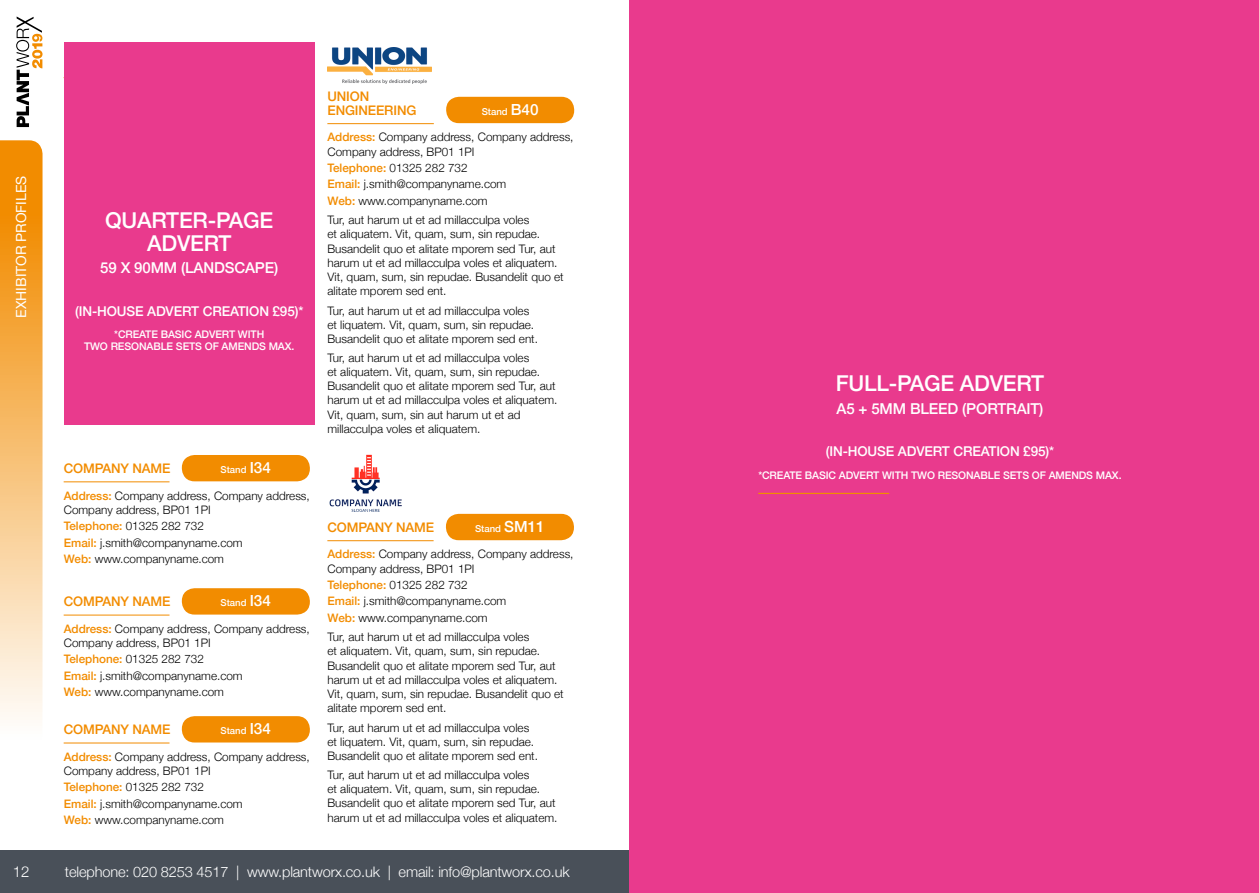
<style>
.page{position:relative;width:1259px;height:893px;background:#fff}
.page>*{position:absolute;margin:0;border:0;box-sizing:border-box;transform-origin:0 0}
.t1{font:500 21.9px/22.4px "Helvetica Neue";letter-spacing:-.01em;color:#fff;text-align:center}
.t2{font:500 15px "Helvetica Neue";letter-spacing:-.01em;color:#fff}
.t3{font:300 15px "Helvetica Neue";color:#fff}
.t4{font:300 14.55px "Helvetica Neue";letter-spacing:-.01em;color:#fff}
.t5{font:13.95px "Helvetica Neue";color:#fff}
.t6{font:500 13.5px "Helvetica Neue";letter-spacing:-.01em;color:#fff}
.t7{font:500 13.2px "Helvetica Neue";letter-spacing:-.01em;color:#f28c00}
.t8{font:300 11.7px/14.2px "Helvetica Neue";color:#000}
.t9{font:300 11.7px "Helvetica Neue";color:#fff}
.t10{font:500 10.5px/12px "Helvetica Neue";letter-spacing:-.01em;color:#fff;text-align:center}
.t11{font:500 9.6px "Helvetica Neue";color:#fff}
.s1{font-size:15.3px}
.s2{font-weight:500;color:#f28c00}
</style>
<div class="page">
<svg style="left:16px;top:16px;width:27px;height:111px"></svg>
<div style="left:0;top:850px;width:1259px;height:43px;background:#495059"></div>
<svg style="left:0;top:140px;width:43px;height:580px;background:#f7bc6d"></svg>
<hr style="left:64px;top:481px;width:105px;height:1px;background:#f28c00">
<hr style="left:64px;top:615px;width:105px;height:1px;background:#f28c00">
<hr style="left:64px;top:743px;width:105px;height:1px;background:#f28c00">
<div style="left:182px;top:455px;width:128px;height:26px;background:#f28c00;border-radius:13px"></div>
<div style="left:182px;top:588px;width:128px;height:27px;background:#f28c00;border-radius:13px"></div>
<div style="left:182px;top:716px;width:128px;height:26px;background:#f28c00;border-radius:13px"></div>
<hr style="left:327px;top:123px;width:107px;height:1px;background:#f28c00">
<hr style="left:327px;top:540px;width:106px;height:1px;background:#f28c00">
<img style="left:327px;top:48px;width:104px;height:35px">
<div style="left:446px;top:97px;width:128px;height:26px;background:#f28c00;border-radius:13px"></div>
<img style="left:329px;top:454px;width:73px;height:58px">
<div style="left:446px;top:514px;width:128px;height:26px;background:#f28c00;border-radius:13px"></div>
<div style="left:64px;top:43px;width:251px;height:382px;background:#e93a8d"></div>
<div style="left:629px;top:0;width:630px;height:893px;background:#e93a8d"></div>
<hr style="left:758px;top:493px;width:131px;height:1px;background:#f28c00">
<p class="t5" style="left:11px;top:318px;width:144px;rotate:-90deg">EXHIBITOR PROFILES</p>
<p class="t1" style="left:105px;top:208px;width:170px">QUARTER-PAGE<br>ADVERT</p>
<p class="t2" style="left:100px;top:256px;width:179px">59 X 90MM (LANDSCAPE)</p>
<p class="t6" style="left:75px;top:300px;width:230px">(IN-HOUSE ADVERT CREATION £95)*</p>
<p class="t10" style="left:84px;top:328px;width:212px">*CREATE BASIC ADVERT WITH<br>TWO RESONABLE SETS OF AMENDS MAX.</p>
<p class="t9" style="left:64px;top:207px;width:231px">harum ut et ad millacculpa voles et aliquatem.</p>
<p class="t9" style="left:64px;top:255px;width:203px">Tur, aut harum ut et ad millacculpa voles</p>
<p class="t9" style="left:64px;top:302px;width:203px">Tur, aut harum ut et ad millacculpa voles</p>
<p class="t9" style="left:64px;top:331px;width:210px">Busandelit quo et alitate mporem sed Tur,</p>
<p class="t7" style="left:64px;top:458px;width:108px">COMPANY NAME</p>
<p class="t11" style="left:220px;top:462px;width:52px">Stand <span class="s1">I34</span></p>
<p class="t8" style="left:64px;top:487px;width:247px"><span class="s2">Address:</span> Company address, Company address,<br>Company address, BP01 1PI</p>
<p class="t8" style="left:64px;top:518px;width:142px"><span class="s2">Telephone:</span> 01325 282 732</p>
<p class="t8" style="left:64px;top:534px;width:180px"><span class="s2">Email:</span> j.smith@companyname.com</p>
<p class="t8" style="left:64px;top:551px;width:162px"><span class="s2">Web:</span> www.companyname.com</p>
<p class="t7" style="left:64px;top:591px;width:108px">COMPANY NAME</p>
<p class="t11" style="left:220px;top:595px;width:52px">Stand <span class="s1">I34</span></p>
<p class="t8" style="left:64px;top:621px;width:247px"><span class="s2">Address:</span> Company address, Company address,<br>Company address, BP01 1PI</p>
<p class="t8" style="left:64px;top:651px;width:142px"><span class="s2">Telephone:</span> 01325 282 732</p>
<p class="t8" style="left:64px;top:668px;width:180px"><span class="s2">Email:</span> j.smith@companyname.com</p>
<p class="t8" style="left:64px;top:684px;width:162px"><span class="s2">Web:</span> www.companyname.com</p>
<p class="t7" style="left:64px;top:719px;width:108px">COMPANY NAME</p>
<p class="t11" style="left:220px;top:723px;width:52px">Stand <span class="s1">I34</span></p>
<p class="t8" style="left:64px;top:749px;width:247px"><span class="s2">Address:</span> Company address, Company address,<br>Company address, BP01 1PI</p>
<p class="t8" style="left:64px;top:779px;width:142px"><span class="s2">Telephone:</span> 01325 282 732</p>
<p class="t8" style="left:64px;top:796px;width:180px"><span class="s2">Email:</span> j.smith@companyname.com</p>
<p class="t8" style="left:64px;top:812px;width:162px"><span class="s2">Web:</span> www.companyname.com</p>
<p class="t7" style="left:327px;top:86px;width:43px">UNION</p>
<p class="t7" style="left:327px;top:99px;width:90px">ENGINEERING</p>
<p class="t11" style="left:482px;top:104px;width:58px">Stand <span class="s1">B40</span></p>
<p class="t8" style="left:327px;top:129px;width:247px"><span class="s2">Address:</span> Company address, Company address,<br>Company address, BP01 1PI</p>
<p class="t8" style="left:327px;top:160px;width:142px"><span class="s2">Telephone:</span> 01325 282 732</p>
<p class="t8" style="left:327px;top:176px;width:180px"><span class="s2">Email:</span> j.smith@companyname.com</p>
<p class="t8" style="left:327px;top:193px;width:162px"><span class="s2">Web:</span> www.companyname.com</p>
<p class="t8" style="left:327px;top:212px;width:238px">Tur, aut harum ut et ad millacculpa voles<br>et aliquatem. Vit, quam, sum, sin repudae.<br>Busandelit quo et alitate mporem sed Tur, aut harum ut et ad millacculpa voles et aliquatem.<br>Vit, quam, sum, sin repudae. Busandelit quo et alitate mporem sed ent.</p>
<p class="t8" style="left:327px;top:303px;width:212px">Tur, aut harum ut et ad millacculpa voles et liquatem. Vit, quam, sum, sin repudae.<br>Busandelit quo et alitate mporem sed ent.</p>
<p class="t8" style="left:327px;top:350px;width:231px">Tur, aut harum ut et ad millacculpa voles<br>et aliquatem. Vit, quam, sum, sin repudae.<br>Busandelit quo et alitate mporem sed Tur, aut harum ut et ad millacculpa voles et aliquatem.<br>Vit, quam, sum, sin aut harum ut et ad millacculpa voles et aliquatem.</p>
<p class="t7" style="left:327px;top:516px;width:108px">COMPANY NAME</p>
<p class="t11" style="left:475px;top:521px;width:71px">Stand <span class="s1">SM11</span></p>
<p class="t8" style="left:327px;top:546px;width:247px"><span class="s2">Address:</span> Company address, Company address,<br>Company address, BP01 1PI</p>
<p class="t8" style="left:327px;top:577px;width:142px"><span class="s2">Telephone:</span> 01325 282 732</p>
<p class="t8" style="left:327px;top:593px;width:180px"><span class="s2">Email:</span> j.smith@companyname.com</p>
<p class="t8" style="left:327px;top:610px;width:162px"><span class="s2">Web:</span> www.companyname.com</p>
<p class="t8" style="left:327px;top:629px;width:238px">Tur, aut harum ut et ad millacculpa voles<br>et aliquatem. Vit, quam, sum, sin repudae.<br>Busandelit quo et alitate mporem sed Tur, aut harum ut et ad millacculpa voles et aliquatem.<br>Vit, quam, sum, sin repudae. Busandelit quo et alitate mporem sed ent.</p>
<p class="t8" style="left:327px;top:720px;width:212px">Tur, aut harum ut et ad millacculpa voles et liquatem. Vit, quam, sum, sin repudae.<br>Busandelit quo et alitate mporem sed ent.</p>
<p class="t8" style="left:327px;top:767px;width:231px">Tur, aut harum ut et ad millacculpa voles<br>et aliquatem. Vit, quam, sum, sin repudae.<br>Busandelit quo et alitate mporem sed Tur, aut harum ut et ad millacculpa voles et aliquatem.</p>
<p class="t3" style="left:13px;top:859px;width:18px">12</p>
<p class="t4" style="left:65px;top:860px;width:506px">telephone: 020 8253 4517 | www.plantworx.co.uk | email: info@plantworx.co.uk</p>
<p class="t1" style="left:835px;top:370px;width:210px">FULL-PAGE ADVERT</p>
<p class="t2" style="left:836px;top:396px;width:208px">A5 + 5MM BLEED (PORTRAIT)</p>
<p class="t6" style="left:826px;top:441px;width:230px">(IN-HOUSE ADVERT CREATION £95)*</p>
<p class="t10" style="left:758px;top:468px;width:365px">*CREATE BASIC ADVERT WITH TWO RESONABLE SETS OF AMENDS MAX.</p>
</div>
